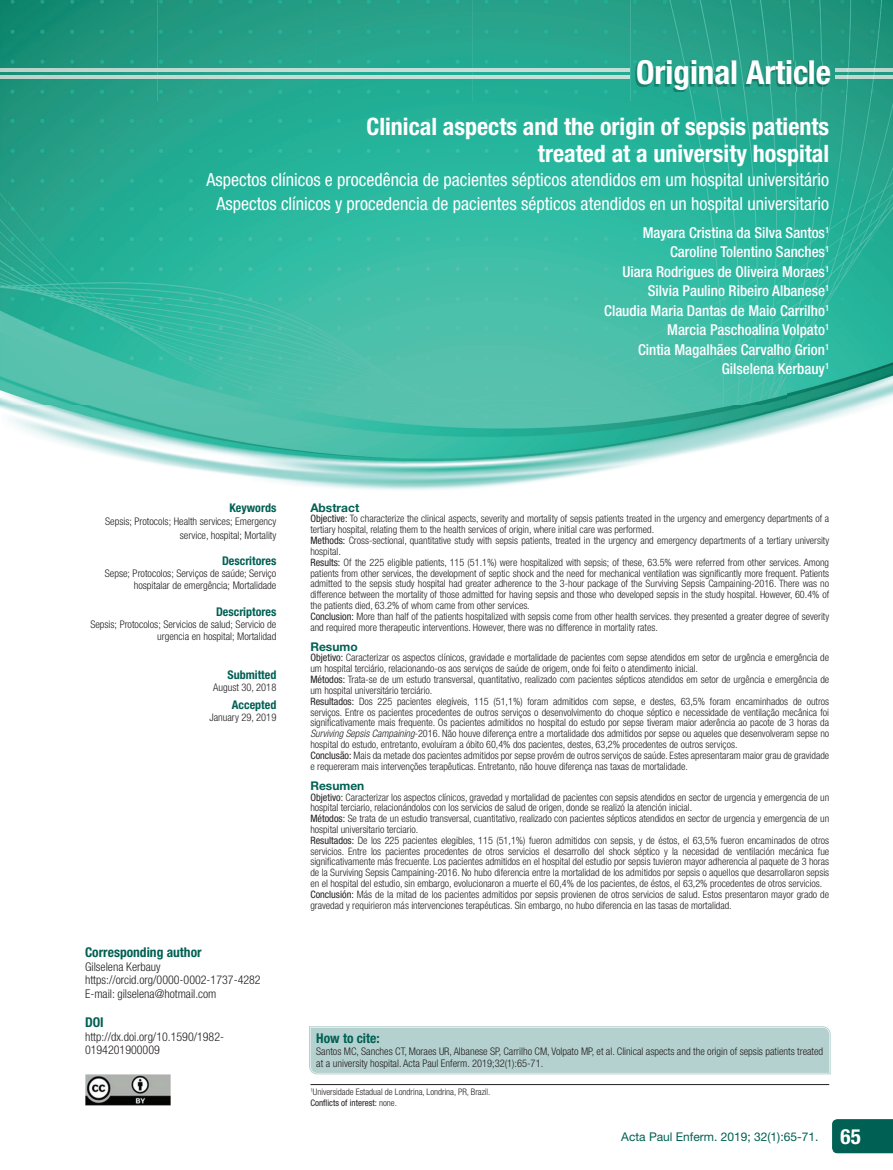
<style>
.page{position:relative;width:893px;height:1170px;background:#fff}
.page>*{position:absolute;margin:0;border:0;box-sizing:border-box;transform-origin:0 0}
.t1{font:700 condensed 33px "Helvetica Neue LT Std";color:#fff}
.t2{font:700 condensed 24px/27px "Helvetica Neue LT Std";color:#fff;text-align:right}
.t3{font:condensed 18px/24px "Helvetica Neue LT Std";color:#fff;text-align:center}
.t4{font:500 condensed 15px/19.5px "Helvetica Neue LT Std";color:#fff;text-align:right}
.t5{font:700 condensed 13.5px "Helvetica Neue LT Std";color:#006053}
.t6{font:300 condensed 12px/13.5px "Helvetica Neue LT Std";color:#231f20}
.t7{font:700 condensed 12px "Helvetica Neue LT Std";color:#006053}
.t8{font:12px "Helvetica Neue LT Std";color:#006053}
.t9{font:700 12px "Helvetica Neue LT Std";color:#006053}
.t10{font:300 condensed 10.5px/12px "Helvetica Neue LT Std";color:#231f20;text-align:right}
.t11{font:300 condensed 10.2px/10.8px "Helvetica Neue LT Std";color:#231f20}
.t12{font:300 condensed 9px/10.5px "Helvetica Neue LT Std";color:#231f20}
.s1{font-weight:400}
.s2{font-style:italic}
.s3{font-weight:700;font-stretch:condensed;font-size:21px;color:#fff}
</style>
<div class="page">
<div style="left:832px;top:1119px;width:61px;height:34px;background:#006053"></div>
<img style="left:0;top:0;width:893px;height:490px">
<img style="left:835px;top:75px;width:58px;height:4px">
<img style="left:835px;top:68px;width:58px;height:4px">
<hr style="left:310px;top:1084px;width:519px;height:1px;background:#231f20">
<img style="left:85px;top:1074px;width:86px;height:31px">
<div style="left:309px;top:1026px;width:522px;height:48px;background:#b5d1cf"></div>
<img style="left:635px;top:62px;width:193px;height:30px">
<img style="left:0;top:75px;width:629px;height:4px">
<img style="left:0;top:68px;width:629px;height:4px">
<h1 class="t1" style="left:636px;top:52px;width:196px">Original Article</h1>
<h2 class="t2" style="left:367px;top:112px;width:464px">Clinical aspects and the origin of sepsis patients treated at a university hospital</h2>
<h3 class="t3" style="left:206px;top:167px;width:624px">Aspectos clínicos e procedência de pacientes sépticos atendidos em um hospital universitário<br>Aspectos clínicos y procedencia de pacientes sépticos atendidos en un hospital universitario</h3>
<p class="t4" style="left:604px;top:222px;width:226px">Mayara Cristina da Silva Santos<sup>1<br></sup>Caroline Tolentino Sanches<sup>1<br></sup>Uiara Rodrigues de Oliveira Moraes<sup>1<br></sup>Silvia Paulino Ribeiro Albanese<sup>1<br></sup>Claudia Maria Dantas de Maio Carrilho<sup>1<br></sup>Marcia Paschoalina Volpato<sup>1<br></sup>Cintia Magalhães Carvalho Grion<sup>1<br></sup>Gilselena Kerbauy<sup>1</sup></p>
<p class="t7" style="left:230px;top:500px;width:48px">Keywords</p>
<p class="t10" style="left:105px;top:514px;width:173px;line-height:13.5px">Sepsis; Protocols; Health services; Emergency service, hospital; Mortality</p>
<p class="t7" style="left:222px;top:553px;width:56px">Descritores</p>
<p class="t10" style="left:105px;top:567px;width:173px">Sepse; Protocolos; Serviços de saúde; Serviço hospitalar de emergência; Mortalidade</p>
<p class="t7" style="left:216px;top:604px;width:62px">Descriptores</p>
<p class="t10" style="left:90px;top:618px;width:188px">Sepsis; Protocolos; Servicios de salud; Servicio de urgencia en hospital; Mortalidad</p>
<p class="t7" style="left:228px;top:667px;width:50px">Submitted</p>
<p class="t10" style="left:213px;top:681px;width:65px">August 30, 2018</p>
<p class="t7" style="left:232px;top:697px;width:46px">Accepted</p>
<p class="t10" style="left:209px;top:710px;width:68px">January 29, 2019</p>
<h3 class="t5" style="left:85px;top:944px;width:118px">Corresponding author</h3>
<p class="t6" style="left:85px;top:959px;width:177px">Gilselena Kerbauy https://orcid.org/0000-0002-1737-4282<br>E-mail: gilselena@hotmail.com</p>
<h3 class="t5" style="left:85px;top:1014px;width:20px">DOI</h3>
<p class="t6" style="left:85px;top:1029px;width:141px">http://dx.doi.org/10.1590/1982-<br>0194201900009</p>
<p class="t9" style="left:310px;top:500px;width:50px">Abstract</p>
<p class="t11" style="left:310px;top:513px;width:520px"><span class="s1">Objective:</span> To characterize the clinical aspects, severity and mortality of sepsis patients treated in the urgency and emergency departments of a tertiary hospital, relating them to the health services of origin, where initial care was performed.<br><span class="s1">Methods:</span> Cross-sectional, quantitative study with sepsis patients, treated in the urgency and emergency departments of a tertiary university hospital.<br><span class="s1">Results:</span> Of the 225 eligible patients, 115 (51.1%) were hospitalized with sepsis; of these, 63.5% were referred from other services. Among patients from other services, the development of septic shock and the need for mechanical ventilation was significantly more frequent. Patients admitted to the sepsis study hospital had greater adherence to the 3-hour package of the Surviving Sepsis Campaining-2016. There was no difference between the mortality of those admitted for having sepsis and those who developed sepsis in the study hospital. However, 60.4% of the patients died, 63.2% of whom came from other services.<br><span class="s1">Conclusion:</span> More than half of the patients hospitalized with sepsis come from other health services. they presented a greater degree of severity and required more therapeutic interventions. However, there was no difference in mortality rates.</p>
<p class="t9" style="left:310px;top:639px;width:49px">Resumo</p>
<p class="t11" style="left:310px;top:652px;width:520px"><span class="s1">Objetivo:</span> Caracterizar os aspectos clínicos, gravidade e mortalidade de pacientes com sepse atendidos em setor de urgência e emergência de um hospital terciário, relacionando-os aos serviços de saúde de origem, onde foi feito o atendimento inicial.<br><span class="s1">Métodos:</span> Trata-se de um estudo transversal, quantitativo, realizado com pacientes sépticos atendidos em setor de urgência e emergência de um hospital universitário terciário.<br><span class="s1">Resultados:</span> Dos 225 pacientes elegíveis, 115 (51,1%) foram admitidos com sepse, e destes, 63,5% foram encaminhados de outros serviços. Entre os pacientes procedentes de outros serviços o desenvolvimento do choque séptico e necessidade de ventilação mecânica foi significativamente mais frequente. Os pacientes admitidos no hospital do estudo por sepse tiveram maior aderência ao pacote de 3 horas da <span class="s2">Surviving Sepsis Campaining</span>-2016. Não houve diferença entre a mortalidade dos admitidos por sepse ou aqueles que desenvolveram sepse no hospital do estudo, entretanto, evoluíram a óbito 60,4% dos pacientes, destes, 63,2% procedentes de outros serviços.<br><span class="s1">Conclusão:</span> Mais da metade dos pacientes admitidos por sepse provém de outros serviços de saúde. Estes apresentaram maior grau de gravidade e requereram mais intervenções terapêuticas. Entretanto, não houve diferença nas taxas de mortalidade.</p>
<p class="t9" style="left:310px;top:778px;width:55px">Resumen</p>
<p class="t11" style="left:310px;top:791px;width:520px"><span class="s1">Objetivo:</span> Caracterizar los aspectos clínicos, gravedad y mortalidad de pacientes con sepsis atendidos en sector de urgencia y emergencia de un hospital terciario, relacionándolos con los servicios de salud de origen, donde se realizó la atención inicial.<br><span class="s1">Métodos:</span> Se trata de un estudio transversal, cuantitativo, realizado con pacientes sépticos atendidos en sector de urgencia y emergencia de un hospital universitario terciario.<br><span class="s1">Resultados:</span> De los 225 pacientes elegibles, 115 (51,1%) fueron admitidos con sepsis, y de éstos, el 63,5% fueron encaminados de otros servicios. Entre los pacientes procedentes de otros servicios el desarrollo del shock séptico y la necesidad de ventilación mecánica fue significativamente más frecuente. Los pacientes admitidos en el hospital del estudio por sepsis tuvieron mayor adherencia al paquete de 3 horas de la Surviving Sepsis Campaining-2016. No hubo diferencia entre la mortalidad de los admitidos por sepsis o aquellos que desarrollaron sepsis en el hospital del estudio, sin embargo, evolucionaron a muerte el 60,4% de los pacientes, de éstos, el 63,2% procedentes de otros servicios.<br><span class="s1">Conclusión:</span> Más de la mitad de los pacientes admitidos por sepsis provienen de otros servicios de salud. Estos presentaron mayor grado de gravedad y requirieron más intervenciones terapéuticas. Sin embargo, no hubo diferencia en las tasas de mortalidad.</p>
<h3 class="t5" style="left:316px;top:1030px;width:65px">How to cite:</h3>
<p class="t10" style="left:316px;top:1045px;width:508px;text-align:left">Santos MC, Sanches CT, Moraes UR, Albanese SP, Carrilho CM, Volpato MP, et al. Clinical aspects and the origin of sepsis patients treated at a university hospital. Acta Paul Enferm. 2019;32(1):65-71.</p>
<p class="t12" style="left:310px;top:1086px;width:181px"><sup>1</sup>Universidade Estadual de Londrina, Londrina, PR, Brazil.<br><span class="s1">Conflicts of interest:</span> none.</p>
<p class="t8" style="left:621px;top:1129px;width:241px">Acta Paul Enferm. 2019; 32(1):65-71. <span class="s3">65</span></p>
</div>
